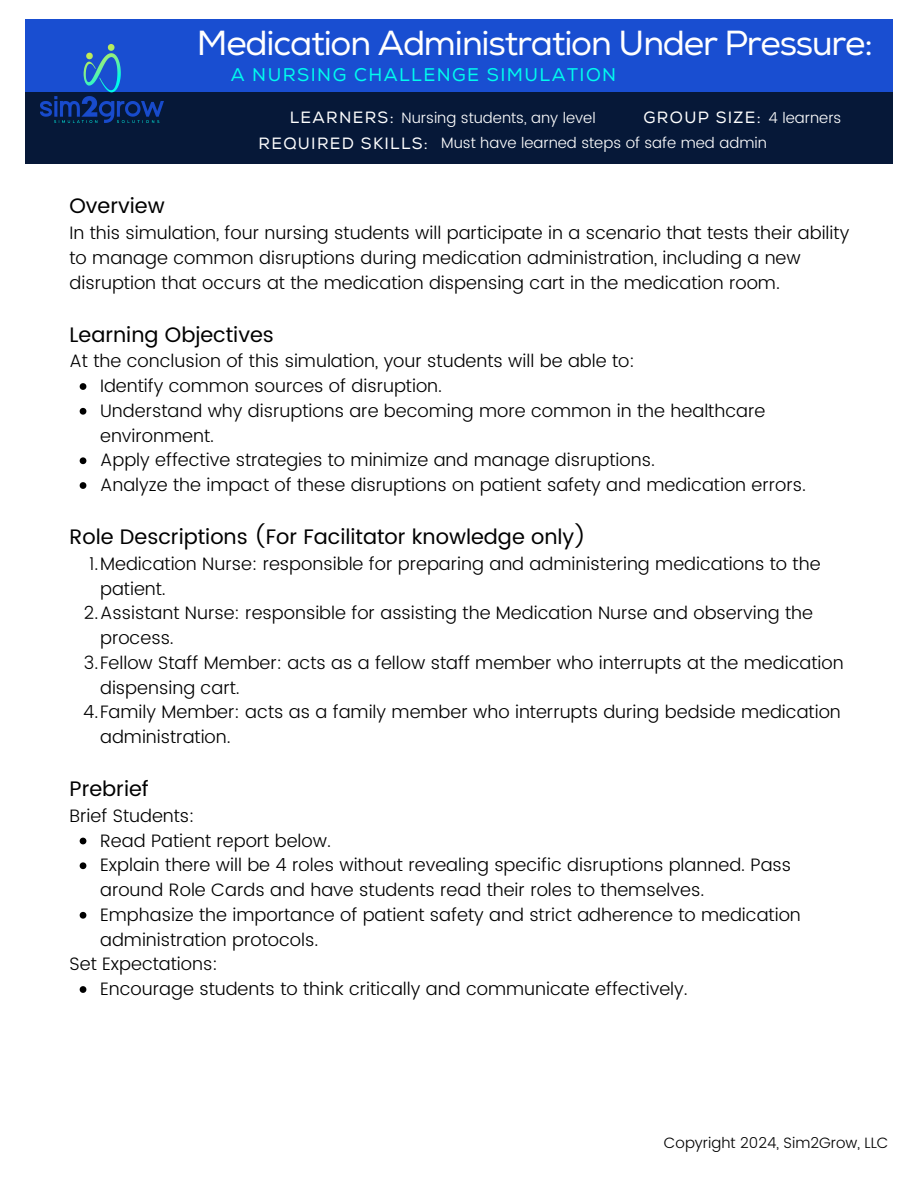
<style>
.page{position:relative;width:918px;height:1188px;background:#fff}
.page>*{position:absolute;margin:0;border:0;box-sizing:border-box;transform-origin:0 0}
.t1{font:34.8px "Nexa";letter-spacing:-.035em;color:#fff}
.t2{font:21px "Poppins";color:#000}
.t3{font:18.3px "Nexa";letter-spacing:.08em;color:#00fcee}
.t4{font:300 18px/24.8px "Poppins";color:#000}
.t5{font:16.35px "Nexa";letter-spacing:.08em;color:#fff}
.t6{font:300 15px "Poppins";color:#fff}
.t7{font:300 15px "Poppins";color:#000}
</style>
<div class="page">
<svg style="left:80px;top:383px;width:6px;height:7px"></svg>
<svg style="left:80px;top:408px;width:6px;height:7px"></svg>
<svg style="left:80px;top:457px;width:6px;height:7px"></svg>
<svg style="left:80px;top:482px;width:6px;height:7px"></svg>
<svg style="left:80px;top:838px;width:6px;height:6px"></svg>
<svg style="left:80px;top:862px;width:6px;height:7px"></svg>
<svg style="left:80px;top:912px;width:6px;height:7px"></svg>
<svg style="left:80px;top:986px;width:6px;height:7px"></svg>
<div style="left:25px;top:92px;width:868px;height:71px;background:#061838"></div>
<div style="left:25px;top:19px;width:868px;height:73px;background:#194ed1"></div>
<img style="left:41px;top:44px;width:123px;height:78px">
<p class="t1" style="left:197px;top:22px;width:677px">Medication Administration Under Pressure:</p>
<p class="t3" style="left:231px;top:64px;width:387px">A NURSING CHALLENGE SIMULATION</p>
<h4 class="t5" style="left:290px;top:107px;width:105px">LEARNERS:</h4>
<p class="t6" style="left:402px;top:109px;width:196px">Nursing students, any level</p>
<p class="t5" style="left:644px;top:107px;width:119px">GROUP SIZE:</p>
<p class="t6" style="left:769px;top:109px;width:74px">4 learners</p>
<h4 class="t5" style="left:259px;top:133px;width:171px">REQUIRED SKILLS:</h4>
<p class="t6" style="left:441px;top:134px;width:327px">Must have learned steps of safe med admin</p>
<h1 class="t2" style="left:70px;top:194px;width:97px">Overview</h1>
<h1 class="t4" style="left:70px;top:221px;width:781px">In this simulation, four nursing students will participate in a scenario that tests their ability to manage common disruptions during medication administration, including a new disruption that occurs at the medication dispensing cart in the medication room.</h1>
<h3 class="t2" style="left:70px;top:322px;width:206px">Learning Objectives</h3>
<h3 class="t4" style="left:70px;top:349px;width:567px">At the conclusion of this simulation, your students will be able to:</h3>
<p class="t4" style="left:100px;top:374px;width:344px">Identify common sources of disruption.</p>
<h5 class="t4" style="left:100px;top:398px;width:667px">Understand why disruptions are becoming more common in the healthcare environment.</h5>
<p class="t4" style="left:100px;top:448px;width:556px">Apply effective strategies to minimize and manage disruptions.</p>
<h5 class="t4" style="left:100px;top:473px;width:707px">Analyze the impact of these disruptions on patient safety and medication errors.</h5>
<p class="t2" style="left:70px;top:524px;width:518px">Role Descriptions (For Facilitator knowledge only)</p>
<h5 class="t4" style="left:100px;top:551px;width:722px;text-indent:-11px">1.Medication Nurse: responsible for preparing and administering medications to the patient.</h5>
<p class="t4" style="left:100px;top:601px;width:714px;text-indent:-16px">2.Assistant Nurse: responsible for assisting the Medication Nurse and observing the process.</p>
<h4 class="t4" style="left:100px;top:650px;width:745px;text-indent:-16px">3.Fellow Staff Member: acts as a fellow staff member who interrupts at the medication dispensing cart.</h4>
<h4 class="t4" style="left:100px;top:700px;width:742px;text-indent:-17px">4.Family Member: acts as a family member who interrupts during bedside medication administration.</h4>
<p class="t2" style="left:70px;top:776px;width:81px">Prebrief</p>
<p class="t4" style="left:70px;top:803px;width:127px">Brief Students:</p>
<p class="t4" style="left:100px;top:828px;width:232px">Read Patient report below.</p>
<p class="t4" style="left:100px;top:853px;width:693px">Explain there will be 4 roles without revealing specific disruptions planned. Pass around Role Cards and have students read their roles to themselves.</p>
<p class="t4" style="left:100px;top:902px;width:702px">Emphasize the importance of patient safety and strict adherence to medication administration protocols.</p>
<h2 class="t4" style="left:70px;top:952px;width:150px">Set Expectations:</h2>
<p class="t4" style="left:100px;top:977px;width:589px">Encourage students to think critically and communicate effectively.</p>
<p class="t7" style="left:664px;top:1134px;width:226px">Copyright 2024, Sim2Grow, LLC</p>
</div>
